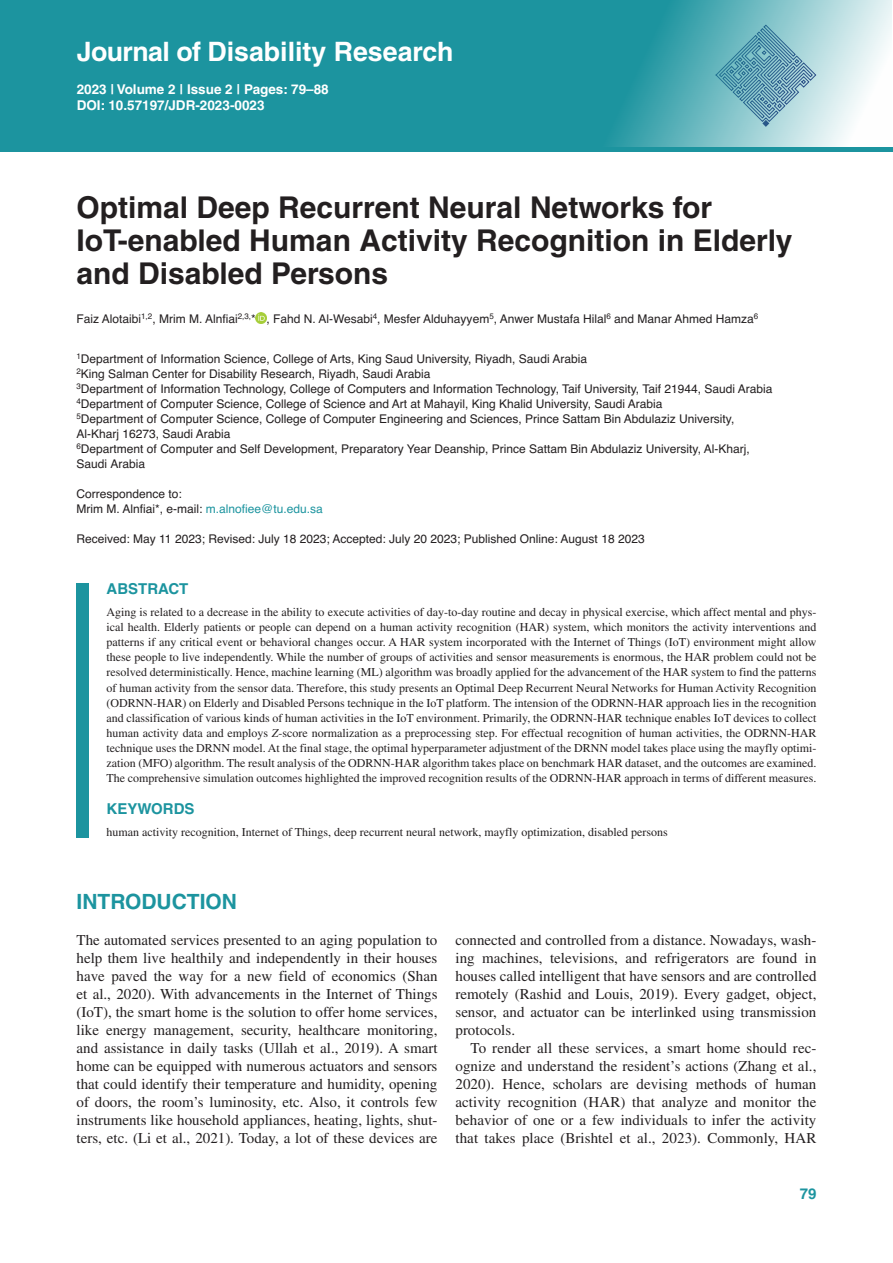
<style>
.page{position:relative;width:893px;height:1263px;background:#fff}
.page>*{position:absolute;margin:0;border:0;box-sizing:border-box;transform-origin:0 0}
.Article_Title{font:700 30px/33px "Helvetica";color:#231f20}
.t1{font:700 26.7px "Helvetica";color:#fff}
.heading1Intro{font:700 21px "Helvetica";color:#1c949f}
.Body{font:15px/18px "Times";color:#231f20;text-align:justify}
.BodyInd{font:15px/18px "Times";letter-spacing:.005em;color:#231f20;text-align:justify}
.abstracthead{font:700 15px "Helvetica";color:#1c949f}
.keywordshead{font:700 15px "Helvetica";color:#1c949f}
.VersoRH{font:700 15px "Helvetica";color:#1c949f}
.t2{font:700 13.5px/16.5px "Helvetica";color:#fff}
.abstracttext{font:12px/15px "Times";color:#231f20;text-align:justify}
.aff1st{font:12px/15px "Helvetica";color:#231f20}
.aff2{font:12px/15px "Helvetica";color:#231f20}
.Author_Name{font:12px "Helvetica";color:#231f20}
.keywordstext{font:12px "Times";color:#231f20}
.history{font:12px "Helvetica";color:#231f20}
.corresauthoraff{font:12px/15px "Helvetica";color:#231f20}
.s1{color:#1c949f}
.s2{font-style:italic}
</style>
<div class="page">
<svg style="left:256px;top:313px;width:10px;height:10px"></svg>
<div style="left:76px;top:583px;width:12px;height:254px;background:#1c949f"></div>
<svg style="left:0;top:0;width:891px;height:147px;background:#3ba1ab"></svg>
<div style="left:0;top:147px;width:893px;height:5px;background:#1c949f"></div>
<h2 class="t1" style="left:77px;top:35px;width:378px">Journal of Disability Research</h2>
<p class="t2" style="left:77px;top:80px;width:253px">2023 | Volume 2 | Issue 2 | Pages: 79–88<br>DOI: 10.57197/JDR-2023-0023</p>
<p class="Article_Title" style="left:76px;top:191px;width:717px">Optimal Deep Recurrent Neural Networks for<br>IoT-enabled Human Activity Recognition in Elderly and Disabled Persons</p>
<p class="Author_Name" style="left:76px;top:311px;width:683px">Faiz Alotaibi<sup>1,2</sup>, Mrim M. Alnfiai<sup>2,3,</sup>* , Fahd N. Al-Wesabi<sup>4</sup>, Mesfer Alduhayyem<sup>5</sup>, Anwer Mustafa Hilal<sup>6</sup> and Manar Ahmed Hamza<sup>6</sup></p>
<p class="aff1st" style="left:76px;top:351px;width:512px"><sup>1</sup>Department of Information Science, College of Arts, King Saud University, Riyadh, Saudi Arabia</p>
<p class="aff1st" style="left:76px;top:366px;width:355px"><sup>2</sup>King Salman Center for Disability Research, Riyadh, Saudi Arabia</p>
<p class="aff1st" style="left:76px;top:381px;width:697px"><sup>3</sup>Department of Information Technology, College of Computers and Information Technology, Taif University, Taif 21944, Saudi Arabia</p>
<p class="aff1st" style="left:76px;top:396px;width:587px"><sup>4</sup>Department of Computer Science, College of Science and Art at Mahayil, King Khalid University, Saudi Arabia</p>
<p class="aff1st" style="left:76px;top:411px;width:659px"><sup>5</sup>Department of Computer Science, College of Computer Engineering and Sciences, Prince Sattam Bin Abdulaziz University,<br>Al-Kharj 16273, Saudi Arabia</p>
<p class="aff2" style="left:76px;top:441px;width:675px"><sup>6</sup>Department of Computer and Self Development, Preparatory Year Deanship, Prince Sattam Bin Abdulaziz University, Al-Kharj,<br>Saudi Arabia</p>
<p class="corresauthoraff" style="left:76px;top:486px;width:248px">Correspondence to:<br>Mrim M. Alnfiai*, e-mail: <span class="s1">m.alnofiee@tu.edu.sa</span></p>
<p class="history" style="left:76px;top:531px;width:570px">Received: May 11 2023; Revised: July 18 2023; Accepted: July 20 2023; Published Online: August 18 2023</p>
<p class="abstracthead" style="left:106px;top:579px;width:83px">ABSTRACT</p>
<p class="abstracttext" style="left:106px;top:605px;width:711px">Aging is related to a decrease in the ability to execute activities of day-to-day routine and decay in physical exercise, which affect mental and phys&shy;ical health. Elderly patients or people can depend on a human activity recognition (HAR) system, which monitors the activity interventions and patterns if any critical event or behavioral changes occur. A HAR system incorporated with the Internet of Things (IoT) environment might allow these people to live independently. While the number of groups of activities and sensor measurements is enormous, the HAR problem could not be resolved deterministically. Hence, machine learning (ML) algorithm was broadly applied for the advancement of the HAR system to find the patterns of human activity from the sensor data. Therefore, this study presents an Optimal Deep Recurrent Neural Networks for Human Activity Recognition (ODRNN-HAR) on Elderly and Disabled Persons technique in the IoT platform. The intension of the ODRNN-HAR approach lies in the recognition and classification of various kinds of human activities in the IoT environment. Primarily, the ODRNN-HAR technique enables IoT devices to collect human activity data and employs <span class="s2">Z</span>-score normalization as a preprocessing step. For effectual recognition of human activities, the ODRNN-HAR technique uses the DRNN model. At the final stage, the optimal hyperparameter adjustment of the DRNN model takes place using the mayfly optimi&shy;zation (MFO) algorithm. The result analysis of the ODRNN-HAR algorithm takes place on benchmark HAR dataset, and the outcomes are examined.<br>The comprehensive simulation outcomes highlighted the improved recognition results of the ODRNN-HAR approach in terms of different measures.</p>
<p class="keywordshead" style="left:106px;top:799px;width:90px">KEYWORDS</p>
<p class="keywordstext" style="left:106px;top:825px;width:563px">human activity recognition, Internet of Things, deep recurrent neural network, mayfly optimization, disabled persons</p>
<p class="heading1Intro" style="left:76px;top:889px;width:162px">INTRODUCTION</p>
<p class="Body" style="left:76px;top:931px;width:363px">The automated services presented to an aging population to help them live healthily and independently in their houses have paved the way for a new field of economics (Shan et al., 2020). With advancements in the Internet of Things (IoT), the smart home is the solution to offer home services, like energy management, security, healthcare monitoring, and assistance in daily tasks (Ullah et al., 2019). A smart home can be equipped with numerous actuators and sensors that could identify their temperature and humidity, opening of doors, the room’s luminosity, etc. Also, it controls few instruments like household appliances, heating, lights, shut&shy;ters, etc. (Li et al., 2021). Today, a lot of these devices are</p>
<p class="Body" style="left:455px;top:931px;width:362px">connected and controlled from a distance. Nowadays, wash&shy;ing machines, televisions, and refrigerators are found in houses called intelligent that have sensors and are controlled remotely (Rashid and Louis, 2019). Every gadget, object, sensor, and actuator can be interlinked using transmission protocols.</p>
<p class="BodyInd" style="left:455px;top:1039px;width:362px;text-indent:15px">To render all these services, a smart home should rec&shy;ognize and understand the resident’s actions (Zhang et al., 2020). Hence, scholars are devising methods of human activity recognition (HAR) that analyze and monitor the behavior of one or a few individuals to infer the activity that takes place (Brishtel et al., 2023). Commonly, HAR</p>
<p class="VersoRH" style="left:800px;top:1184px;width:18px">79</p>
</div>
